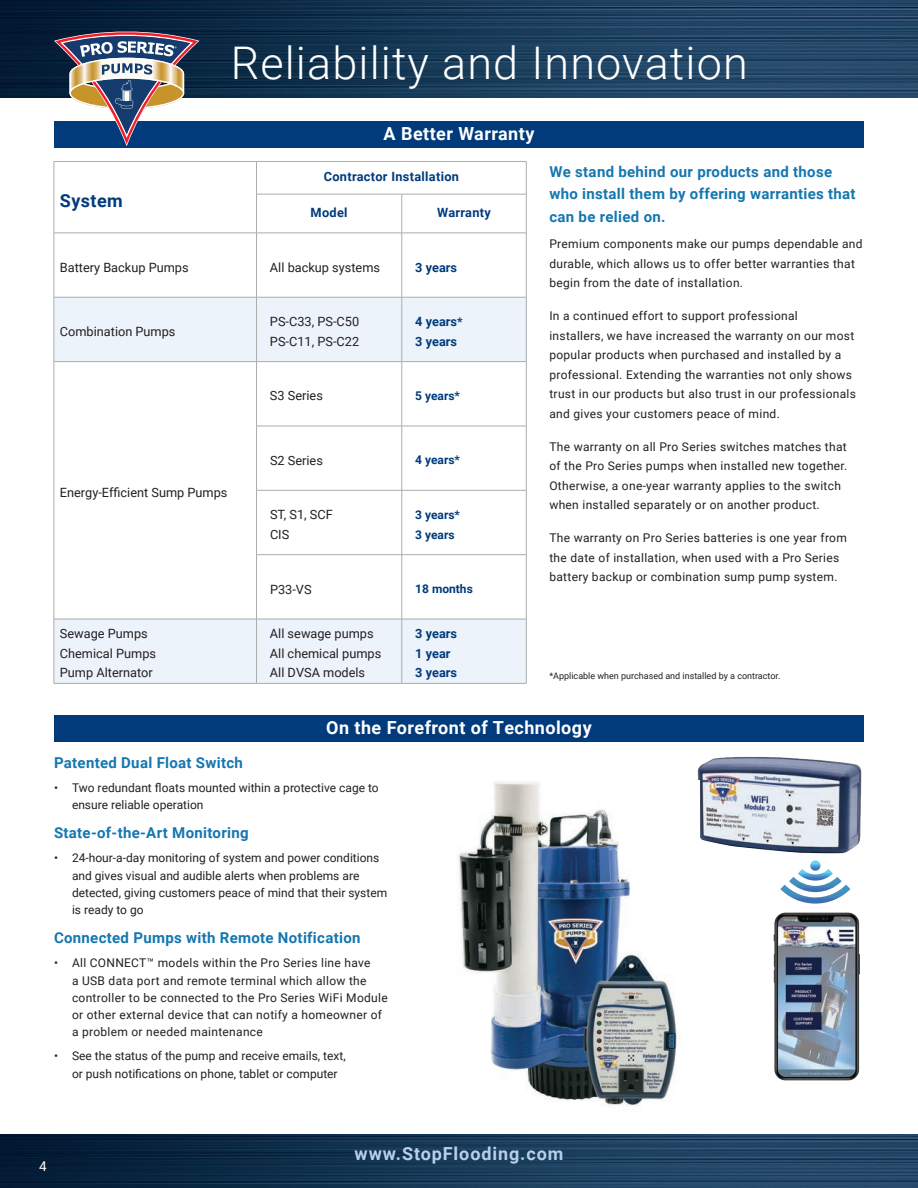
<style>
.page{position:relative;width:918px;height:1188px;background:#fff}
.page>*{position:absolute;margin:0;border:0;box-sizing:border-box;transform-origin:0 0}
.t1{font:300 45px "Roboto";letter-spacing:.025em;color:#fff}
.t2{font:700 18px "Roboto";letter-spacing:.025em;color:#fff}
.t3{font:700 18px "Roboto";letter-spacing:.05em;color:#b6d0ec}
.t4{font:700 18px "Roboto";letter-spacing:.025em;color:#013b7c}
.t5{font:700 15px/22.5px "Roboto";letter-spacing:.02em;color:#1577af}
.t6{font:13.5px "Roboto";color:#fff}
.t7{font:12.75px/19.5px "Roboto";color:#231f20}
.t8{font:700 12.75px/19.5px "Roboto";letter-spacing:.015em;color:#013b7c}
.t9{font:12px/19.5px "Roboto";letter-spacing:.025em;color:#231f20}
.t10{font:12px/17.2px "Roboto";color:#231f20}
.t11{font:700 12px/19.5px "Roboto";color:#013b7c}
.t12{font:9px "Roboto";color:#231f20}
.s1{font-size:12px}
</style>
<div class="page">
<img style="left:0;top:1134px;width:918px;height:54px">
<img style="left:0;top:0;width:918px;height:97px">
<div style="left:54px;top:122px;width:810px;height:26px;background:#013b7c"></div>
<div style="left:54px;top:715px;width:810px;height:26px;background:#013b7c"></div>
<div style="left:55px;top:298px;width:347px;height:63px;background:#edf3fa"></div>
<div style="left:402px;top:297px;width:124px;height:65px;background:#edf3fa"></div>
<div style="left:55px;top:620px;width:471px;height:63px;background:#edf3fa"></div>
<hr style="left:256px;top:162px;width:1px;height:32px;background:#acacac">
<hr style="left:526px;top:162px;width:1px;height:32px;background:#acacac">
<hr style="left:256px;top:194px;width:146px;height:1px;background:#acacac">
<hr style="left:256px;top:194px;width:1px;height:39px;background:#acacac">
<hr style="left:402px;top:194px;width:124px;height:1px;background:#acacac">
<hr style="left:402px;top:194px;width:1px;height:39px;background:#acacac">
<hr style="left:526px;top:194px;width:1px;height:39px;background:#acacac">
<hr style="left:256px;top:233px;width:1px;height:64px;background:#acacac">
<hr style="left:402px;top:233px;width:1px;height:64px;background:#acacac">
<hr style="left:526px;top:233px;width:1px;height:64px;background:#acacac">
<hr style="left:54px;top:297px;width:202px;height:1px;background:#acacac">
<hr style="left:256px;top:297px;width:146px;height:1px;background:#acacac">
<hr style="left:256px;top:297px;width:1px;height:64px;background:#acacac">
<hr style="left:402px;top:297px;width:124px;height:1px;background:#acacac">
<hr style="left:402px;top:297px;width:1px;height:64px;background:#acacac">
<hr style="left:526px;top:297px;width:1px;height:64px;background:#acacac">
<hr style="left:54px;top:361px;width:202px;height:1px;background:#acacac">
<hr style="left:54px;top:619px;width:202px;height:1px;background:#acacac">
<hr style="left:256px;top:619px;width:1px;height:64px;background:#acacac">
<hr style="left:402px;top:619px;width:1px;height:64px;background:#acacac">
<hr style="left:526px;top:619px;width:1px;height:64px;background:#acacac">
<hr style="left:54px;top:233px;width:1px;height:64px;background:#acacac">
<hr style="left:54px;top:297px;width:1px;height:64px;background:#acacac">
<hr style="left:54px;top:362px;width:1px;height:64px;background:#acacac">
<hr style="left:54px;top:426px;width:1px;height:64px;background:#acacac">
<hr style="left:54px;top:490px;width:1px;height:65px;background:#acacac">
<hr style="left:54px;top:555px;width:1px;height:64px;background:#acacac">
<hr style="left:54px;top:619px;width:1px;height:64px;background:#acacac">
<hr style="left:54px;top:683px;width:202px;height:1px;background:#acacac">
<hr style="left:256px;top:683px;width:146px;height:1px;background:#acacac">
<hr style="left:402px;top:683px;width:124px;height:1px;background:#acacac">
<hr style="left:54px;top:161px;width:202px;height:1px;background:#acacac">
<hr style="left:54px;top:162px;width:1px;height:32px;background:#acacac">
<hr style="left:256px;top:161px;width:146px;height:1px;background:#acacac">
<hr style="left:402px;top:161px;width:124px;height:1px;background:#acacac">
<hr style="left:54px;top:194px;width:1px;height:39px;background:#acacac">
<hr style="left:54px;top:233px;width:202px;height:1px;background:#acacac">
<hr style="left:256px;top:233px;width:146px;height:1px;background:#acacac">
<hr style="left:402px;top:233px;width:124px;height:1px;background:#acacac">
<hr style="left:256px;top:361px;width:146px;height:1px;background:#acacac">
<hr style="left:256px;top:362px;width:1px;height:64px;background:#acacac">
<hr style="left:256px;top:426px;width:146px;height:1px;background:#acacac">
<hr style="left:256px;top:426px;width:1px;height:64px;background:#acacac">
<hr style="left:256px;top:490px;width:146px;height:1px;background:#acacac">
<hr style="left:256px;top:491px;width:1px;height:63px;background:#acacac">
<hr style="left:256px;top:554px;width:146px;height:1px;background:#acacac">
<hr style="left:256px;top:555px;width:1px;height:64px;background:#acacac">
<hr style="left:256px;top:619px;width:146px;height:1px;background:#acacac">
<hr style="left:402px;top:361px;width:124px;height:1px;background:#acacac">
<hr style="left:402px;top:362px;width:1px;height:64px;background:#acacac">
<hr style="left:526px;top:362px;width:1px;height:64px;background:#acacac">
<hr style="left:402px;top:426px;width:124px;height:1px;background:#acacac">
<hr style="left:402px;top:426px;width:1px;height:64px;background:#acacac">
<hr style="left:526px;top:426px;width:1px;height:64px;background:#acacac">
<hr style="left:402px;top:490px;width:124px;height:1px;background:#acacac">
<hr style="left:402px;top:491px;width:1px;height:63px;background:#acacac">
<hr style="left:526px;top:491px;width:1px;height:63px;background:#acacac">
<hr style="left:402px;top:554px;width:124px;height:1px;background:#acacac">
<hr style="left:402px;top:555px;width:1px;height:64px;background:#acacac">
<hr style="left:526px;top:555px;width:1px;height:64px;background:#acacac">
<hr style="left:402px;top:619px;width:124px;height:1px;background:#acacac">
<img style="left:697px;top:756px;width:165px;height:98px">
<img style="left:458px;top:780px;width:241px;height:327px">
<img style="left:773px;top:912px;width:87px;height:169px">
<svg style="left:780px;top:860px;width:71px;height:44px"></svg>
<svg style="left:54px;top:29px;width:145px;height:117px"></svg>
<h1 class="t1" style="left:231px;top:31px;width:519px">Reliability and Innovation</h1>
<h2 class="t4" style="left:60px;top:188px;width:65px">System</h2>
<h2 class="t2" style="left:384px;top:121px;width:152px">A Better Warranty</h2>
<p class="t8" style="left:324px;top:166px;width:137px">Contractor Installation</p>
<p class="t8" style="left:311px;top:202px;width:39px">Model</p>
<p class="t8" style="left:437px;top:202px;width:55px">Warranty</p>
<p class="t7" style="left:60px;top:257px;width:130px">Battery Backup Pumps</p>
<p class="t7" style="left:270px;top:257px;width:112px">All backup systems</p>
<p class="t8" style="left:415px;top:257px;width:43px">3 years</p>
<p class="t7" style="left:60px;top:321px;width:117px">Combination Pumps</p>
<p class="t7" style="left:270px;top:312px;width:91px">PS-C33, PS-C50<br>PS-C11, PS-C22</p>
<p class="t8" style="left:415px;top:312px;width:49px">4 years<span class="s1">*<br></span>3 years</p>
<p class="t7" style="left:270px;top:386px;width:54px">S3 Series</p>
<p class="t11" style="left:415px;top:386px;width:46px">5 years*</p>
<p class="t7" style="left:60px;top:482px;width:169px">Energy-Efficient Sump Pumps</p>
<p class="t7" style="left:270px;top:450px;width:54px">S2 Series</p>
<p class="t11" style="left:415px;top:450px;width:46px">4 years*</p>
<p class="t7" style="left:270px;top:505px;width:64px">ST, S1, SCF<br>CIS</p>
<p class="t11" style="left:415px;top:505px;width:46px">3 years*<br>3 years</p>
<p class="t7" style="left:270px;top:579px;width:43px">P33-VS</p>
<p class="t11" style="left:415px;top:579px;width:59px">18 months</p>
<p class="t7" style="left:60px;top:624px;width:98px">Sewage Pumps<br>Chemical Pumps<br>Pump Alternator</p>
<p class="t7" style="left:270px;top:624px;width:113px">All sewage pumps<br>All chemical pumps<br>All DVSA models</p>
<p class="t8" style="left:415px;top:624px;width:43px">3 years<br>1 year<br>3 years</p>
<p class="t5" style="left:549px;top:160px;width:308px">We stand behind our products and those who install them by offering warranties that can be relied on.</p>
<p class="t9" style="left:549px;top:234px;width:315px">Premium components make our pumps dependable and durable, which allows us to offer better warranties that begin from the date of installation.</p>
<p class="t9" style="left:549px;top:306px;width:308px">In a continued effort to support professional<br>installers, we have increased the warranty on our most popular products when purchased and installed by a professional. Extending the warranties not only shows trust in our products but also trust in our professionals and gives your customers peace of mind.</p>
<p class="t9" style="left:549px;top:436px;width:299px">The warranty on all Pro Series switches matches that of the Pro Series pumps when installed new together.<br>Otherwise, a one-year warranty applies to the switch when installed separately or on another product.</p>
<p class="t9" style="left:549px;top:528px;width:299px">The warranty on Pro Series batteries is one year from the date of installation, when used with a Pro Series battery backup or combination sump pump system.</p>
<p class="t12" style="left:549px;top:670px;width:232px">*Applicable when purchased and installed by a contractor.</p>
<h2 class="t2" style="left:326px;top:715px;width:267px">On the Forefront of Technology</h2>
<p class="t5" style="left:54px;top:751px;width:191px">Patented Dual Float Switch</p>
<p class="t10" style="left:72px;top:779px;width:308px;text-indent:-18px">• Two redundant floats mounted within a protective cage to ensure reliable operation</p>
<p class="t5" style="left:54px;top:821px;width:196px">State-of-the-Art Monitoring</p>
<p class="t10" style="left:72px;top:849px;width:317px;text-indent:-18px">• 24-hour-a-day monitoring of system and power conditions and gives visual and audible alerts when problems are detected, giving customers peace of mind that their system is ready to go</p>
<p class="t5" style="left:54px;top:926px;width:308px">Connected Pumps with Remote Notification</p>
<p class="t9" style="left:72px;top:954px;width:317px;line-height:17.2px;text-indent:-18px">• All CONNECT™ models within the Pro Series line have<br>a USB data port and remote terminal which allow the controller to be connected to the Pro Series WiFi Module or other external device that can notify a homeowner of a problem or needed maintenance</p>
<p class="t10" style="left:72px;top:1047px;width:275px;text-indent:-18px">• See the status of the pump and receive emails, text, or push notifications on phone, tablet or computer</p>
<p class="t6" style="left:39px;top:1156px;width:9px">4</p>
<h2 class="t3" style="left:355px;top:1141px;width:210px">www.StopFlooding.com</h2>
</div>
